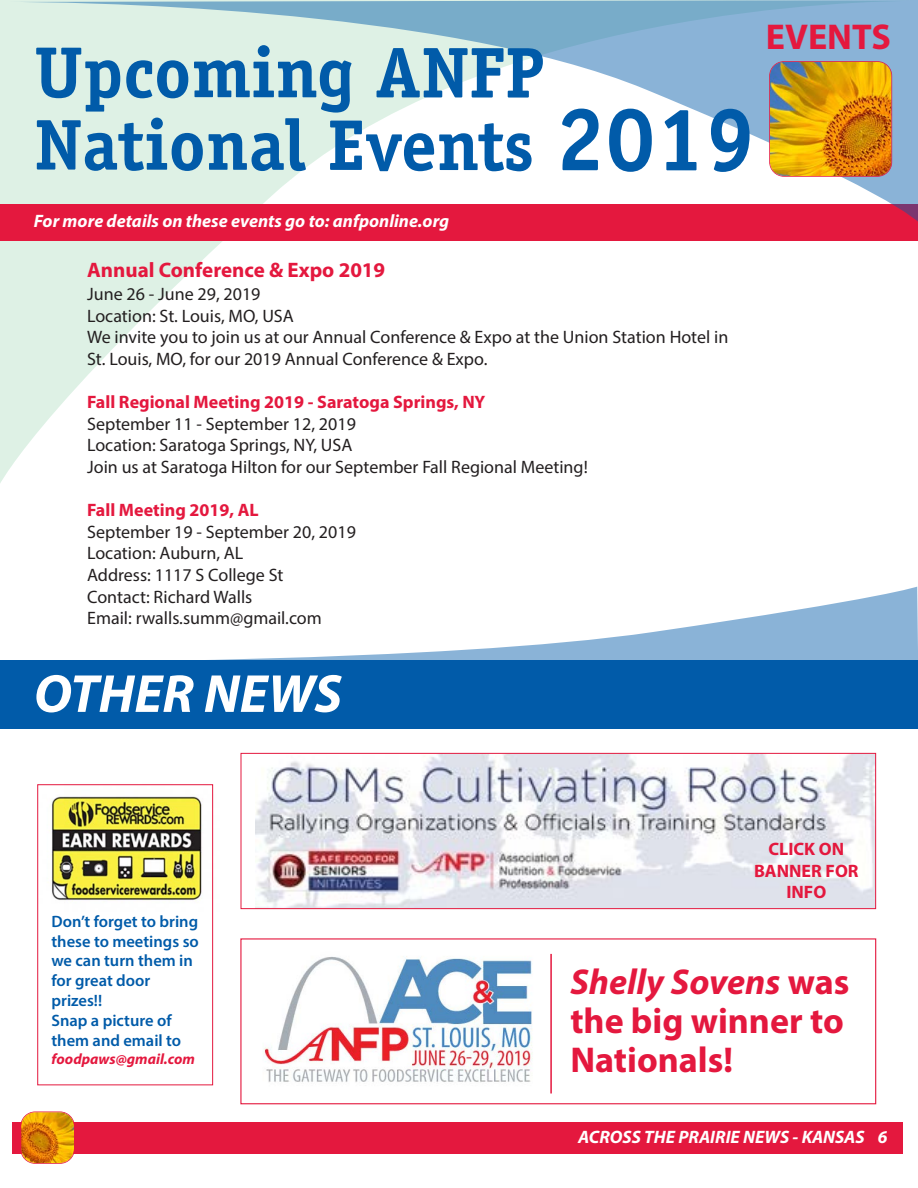
<style>
.page{position:relative;width:918px;height:1188px;background:#fff}
.page>*{position:absolute;margin:0;border:0;box-sizing:border-box;transform-origin:0 0}
.t1{font:700 72px/72.6px "Officina Serif";color:#015ba9}
.t2{font:italic 700 54px "Myriad Pro";color:#fff}
.t3{font:700 36px/38.7px "Myriad Pro";color:#e4183e}
.t4{font:700 21px "Myriad Pro";color:#e4183e}
.t5{font:18px/21.6px "Myriad Pro";color:#231f20}
.t6{font:700 18px/21.6px "Myriad Pro";color:#e4183e;text-align:center}
.t7{font:italic 700 18px "Myriad Pro";color:#fff}
.t8{font:600 16.5px/19.8px "Myriad Pro";color:#015ba9}
.t9{font:italic 700 15px "Myriad Pro";color:#e4183e}
.s1{font-size:90px}
.s2{font-style:italic}
</style>
<div class="page">
<img style="left:264px;top:956px;width:269px;height:126px">
<div style="left:240px;top:938px;width:636px;height:166px;border:1px solid #e4183e"></div>
<svg style="left:0;top:0;width:222px;height:483px"></svg>
<img style="left:51px;top:784px;width:163px;height:128px">
<svg style="left:30px;top:587px;width:888px;height:74px"></svg>
<div style="left:0;top:204px;width:918px;height:37px;background:#e4183e"></div>
<div style="left:12px;top:1122px;width:891px;height:32px;background:#e4183e"></div>
<div style="left:0;top:661px;width:918px;height:68px;background:#015ba9"></div>
<img style="left:21px;top:1112px;width:53px;height:51px;border-radius:14px">
<div style="left:20px;top:1111px;width:55px;height:53px;border:2px solid #e4183e;border-radius:15px"></div>
<svg style="left:8px;top:0;width:910px;height:222px"></svg>
<img style="left:770px;top:62px;width:121px;height:114px;border-radius:14px">
<div style="left:769px;top:61px;width:123px;height:116px;border:2px solid #e4183e;border-radius:15px"></div>
<div style="left:37px;top:784px;width:176px;height:301px;border:1px solid #e4183e"></div>
<img style="left:256px;top:755px;width:618px;height:152px">
<div style="left:241px;top:753px;width:635px;height:156px;border:1px solid #e4183e"></div>
<hr style="left:550px;top:954px;width:2px;height:140px;background:#e4183e">
<h1 class="t1" style="left:34px;top:42px;width:723px">Upcoming ANFP<br>National Events <span class="s1">2019</span></h1>
<p class="t7" style="left:34px;top:214px;width:417px">For more details on these events go to: anfponline.org</p>
<p class="t4" style="left:87px;top:262px;width:300px">Annual Conference &amp; Expo 2019</p>
<p class="t5" style="left:87px;top:285px;width:643px">June 26 - June 29, 2019<br>Location: St. Louis, MO, USA<br>We invite you to join us at our Annual Conference &amp; Expo at the Union Station Hotel in St. Louis, MO, for our 2019 Annual Conference &amp; Expo.</p>
<p class="t6" style="left:87px;top:393px;width:400px">Fall Regional Meeting 2019 - Saratoga Springs, NY</p>
<p class="t5" style="left:87px;top:414px;width:502px">September 11 - September 12, 2019<br>Location: Saratoga Springs, NY, USA<br>Join us at Saratoga Hilton for our September Fall Regional Meeting!</p>
<p class="t6" style="left:87px;top:501px;width:173px">Fall Meeting 2019, AL</p>
<p class="t5" style="left:87px;top:522px;width:270px">September 19 - September 20, 2019<br>Location: Auburn, AL<br>Address: 1117 S College St<br>Contact: Richard Walls<br>Email: rwalls.summ@gmail.com</p>
<h3 class="t3" style="left:766px;top:21px;width:127px">EVENTS</h3>
<h2 class="t2" style="left:34px;top:674px;width:310px">OTHER NEWS</h2>
<p class="t8" style="left:51px;top:913px;width:149px">Don’t forget to bring these to meetings so we can turn them in for great door prizes!!<br>Snap a picture of them and email to</p>
<p class="t9" style="left:51px;top:1054px;width:145px">foodpaws@gmail.com</p>
<p class="t6" style="left:754px;top:840px;width:106px">CLICK ON<br>BANNER FOR<br>INFO</p>
<h3 class="t3" style="left:570px;top:966px;width:281px"><span class="s2">Shelly Sovens</span> was the big winner to<br>Nationals!</h3>
<p class="t7" style="left:578px;top:1130px;width:311px">ACROSS THE PRAIRIE NEWS - KANSAS 6</p>
</div>
